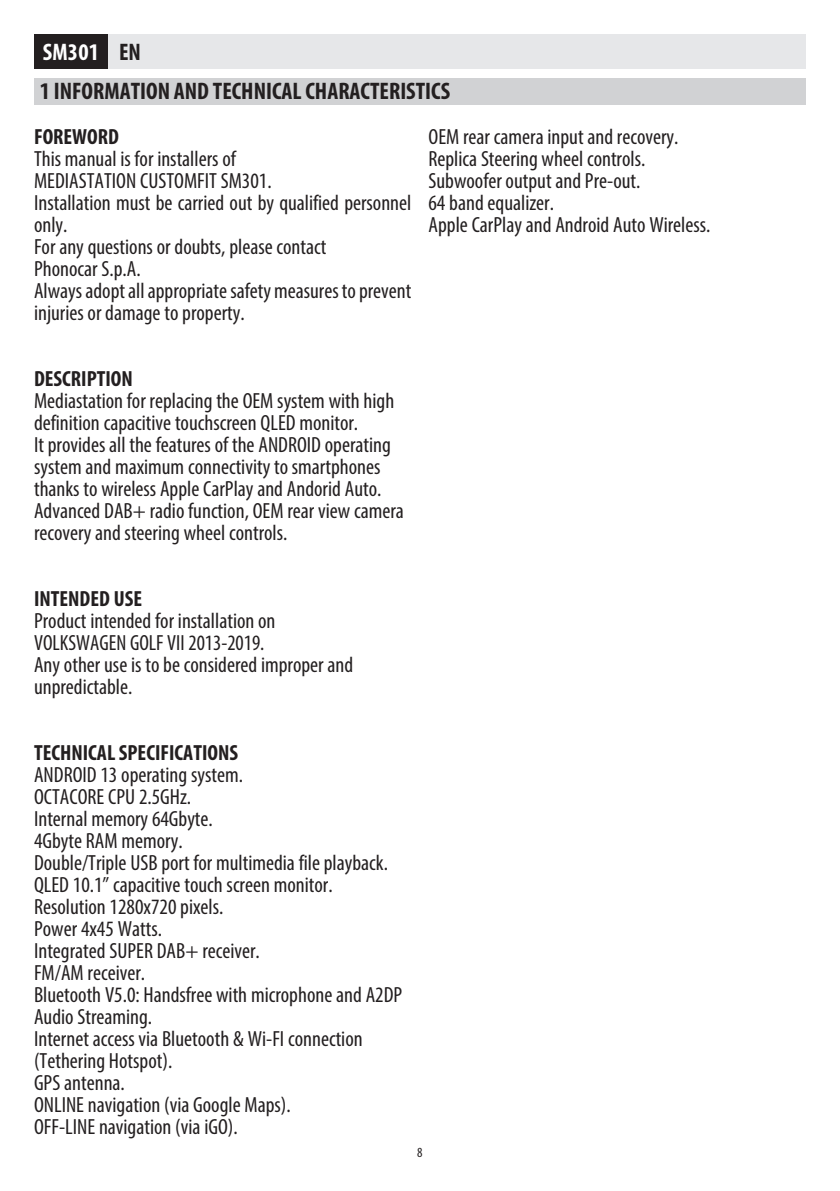
<style>
.page{position:relative;width:840px;height:1191px;background:#fff}
.page>*{position:absolute;margin:0;border:0;box-sizing:border-box;transform-origin:0 0}
.t1{font:700 condensed 24px/39px "Myriad Pro";color:#231f20}
.t2{font:condensed 22px/22px "Myriad Pro";color:#231f20}
.t3{font:700 condensed 22px "Myriad Pro";color:#231f20}
.t4{font:condensed 14px "Myriad Pro";color:#231f20}
.s1{color:#fff}
</style>
<div class="page">
<div style="left:108px;top:34px;width:697px;height:34px;background:#e6e7e9"></div>
<div style="left:34px;top:34px;width:74px;height:34px;background:#231f20"></div>
<div style="left:34px;top:79px;width:771px;height:26px;background:#d1d2d4"></div>
<p class="t1" style="left:40px;top:32px;width:411px"><span class="s1">SM301</span> EN<br>1 INFORMATION AND TECHNICAL CHARACTERISTICS</p>
<p class="t3" style="left:34px;top:122px;width:86px">FOREWORD</p>
<p class="t2" style="left:34px;top:147px;width:379px">This manual is for installers of<br>MEDIASTATION CUSTOMFIT SM301.<br>Installation must be carried out by qualified personnel only.<br>For any questions or doubts, please contact<br>Phonocar S.p.A.<br>Always adopt all appropriate safety measures to prevent injuries or damage to property.</p>
<p class="t2" style="left:428px;top:125px;width:283px">OEM rear camera input and recovery.<br>Replica Steering wheel controls.<br>Subwoofer output and Pre-out.<br>64 band equalizer.<br>Apple CarPlay and Android Auto Wireless.</p>
<p class="t3" style="left:34px;top:364px;width:100px">DESCRIPTION</p>
<p class="t2" style="left:34px;top:389px;width:371px">Mediastation for replacing the OEM system with high definition capacitive touchscreen QLED monitor.<br>It provides all the features of the ANDROID operating system and maximum connectivity to smartphones thanks to wireless Apple CarPlay and Andorid Auto.<br>Advanced DAB+ radio function, OEM rear view camera recovery and steering wheel controls.</p>
<p class="t3" style="left:34px;top:584px;width:109px">INTENDED USE</p>
<p class="t2" style="left:34px;top:609px;width:320px">Product intended for installation on<br>VOLKSWAGEN GOLF VII 2013-2019.<br>Any other use is to be considered improper and unpredictable.</p>
<p class="t3" style="left:34px;top:738px;width:205px">TECHNICAL SPECIFICATIONS</p>
<p class="t2" style="left:34px;top:763px;width:369px">ANDROID 13 operating system.<br>OCTACORE CPU 2.5GHz.<br>Internal memory 64Gbyte.<br>4Gbyte RAM memory.<br>Double/Triple USB port for multimedia file playback.<br>QLED 10.1” capacitive touch screen monitor.<br>Resolution 1280x720 pixels.<br>Power 4x45 Watts.<br>Integrated SUPER DAB+ receiver.<br>FM/AM receiver.<br>Bluetooth V5.0: Handsfree with microphone and A2DP<br>Audio Streaming.<br>Internet access via Bluetooth &amp; Wi-FI connection (Tethering Hotspot).<br>GPS antenna.<br>ONLINE navigation (via Google Maps).<br>OFF-LINE navigation (via iGO).</p>
<p class="t4" style="left:417px;top:1144px;width:7px">8</p>
</div>
